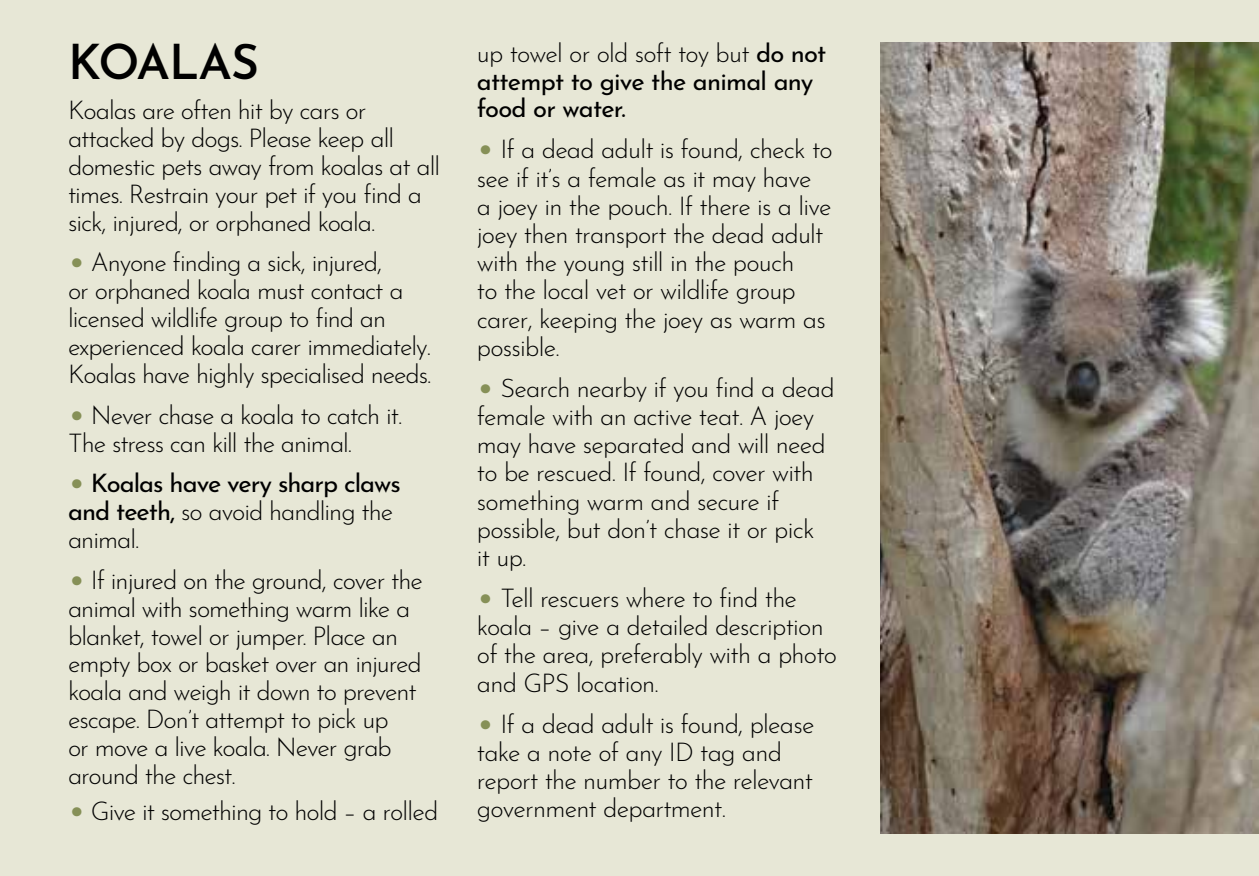
<style>
.page{position:relative;width:1259px;height:876px;background:#e7e7d6}
.page>*{position:absolute;margin:0;border:0;box-sizing:border-box;transform-origin:0 0}
.t1{font:600 48px "Josefin Sans";letter-spacing:-.02em;color:#000}
.t2{font:300 25.5px/28.2px "Josefin Sans";letter-spacing:-.04em;color:#000}
.t3{font:25.5px/27.9px "Josefin Sans";letter-spacing:-.03em;color:#000}
.s1{font-weight:400;font-size:36px;color:#869057}
.s2{font-size:36px;color:#869057}
.s3{font-weight:300}
</style>
<div class="page">
<img style="left:880px;top:43px;width:379px;height:790px">
<h1 class="t1" style="left:68px;top:21px;width:192px">KOALAS</h1>
<p class="t2" style="left:68px;top:94px;width:374px">Koalas are often hit by cars or attacked by dogs. Please keep all domestic pets away from koalas at all times. Restrain your pet if you find a sick, injured, or orphaned koala.</p>
<p class="t2" style="left:68px;top:246px;width:365px"><span class="s1">•</span> Anyone finding a sick, injured,<br>or orphaned koala must contact a licensed wildlife group to find an experienced koala carer immediately.<br>Koalas have highly specialised needs.</p>
<p class="t2" style="left:68px;top:398px;width:336px"><span class="s1">•</span> Never chase a koala to catch it.<br>The stress can kill the animal.</p>
<p class="t3" style="left:68px;top:466px;width:334px"><span class="s2">•</span> Koalas have very sharp claws and teeth, <span class="s3">so avoid handling the animal.</span></p>
<p class="t2" style="left:68px;top:563px;width:356px"><span class="s1">•</span> If injured on the ground, cover the animal with something warm like a blanket, towel or jumper. Place an empty box or basket over an injured koala and weigh it down to prevent escape. Don’t attempt to pick up<br>or move a live koala. Never grab around the chest.</p>
<p class="t2" style="left:68px;top:795px;width:372px"><span class="s1">•</span> Give it something to hold – a rolled</p>
<p class="t3" style="left:477px;top:36px;width:351px"><span class="s3">up towel or old soft toy but</span> do not attempt to give the animal any food or water.</p>
<p class="t2" style="left:477px;top:133px;width:357px"><span class="s1">•</span> If a dead adult is found, check to see if it’s a female as it may have<br>a joey in the pouch. If there is a live joey then transport the dead adult with the young still in the pouch<br>to the local vet or wildlife group carer, keeping the joey as warm as possible.</p>
<p class="t2" style="left:477px;top:371px;width:359px"><span class="s1">•</span> Search nearby if you find a dead female with an active teat. A joey may have separated and will need to be rescued. If found, cover with something warm and secure if possible, but don’t chase it or pick<br>it up.</p>
<p class="t2" style="left:477px;top:581px;width:362px"><span class="s1">•</span> Tell rescuers where to find the koala – give a detailed description of the area, preferably with a photo and GPS location.</p>
<p class="t2" style="left:477px;top:707px;width:339px"><span class="s1">•</span> If a dead adult is found, please take a note of any ID tag and report the number to the relevant government department.</p>
</div>
